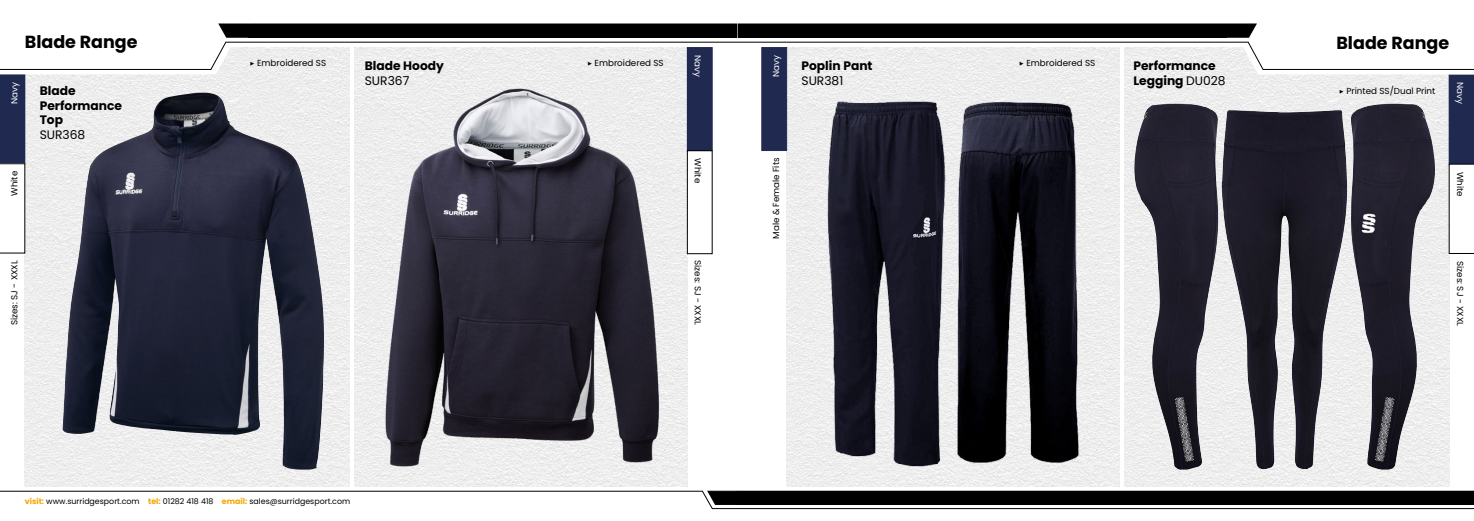
<style>
.page{position:relative;width:1474px;height:521px;background:#fff}
.page>*{position:absolute;margin:0;border:0;box-sizing:border-box;transform-origin:0 0}
.t1{font:700 17.5px "Poppins";color:#000}
.t2{font:700 12.25px/14.9px "Poppins";color:#000}
.t3{font:12.25px "Poppins";color:#000}
.t4{font:8.75px "Poppins";color:#000}
.t5{font:8.75px "Poppins";color:#fff}
.t6{font:7.88px "Poppins";color:#000}
.s1{font-family:"Montserrat"}
.s2{font-weight:400}
.s3{font-weight:700;color:#f7a600}
</style>
<div class="page">
<img style="left:25px;top:70px;width:325px;height:416px">
<img style="left:355px;top:70px;width:332px;height:416px">
<img style="left:62px;top:93px;width:264px;height:377px">
<img style="left:368px;top:86px;width:310px;height:395px">
<div style="left:687px;top:47px;width:25px;height:104px;background:#202a51"></div>
<div style="left:687px;top:150px;width:25px;height:104px;border:1px solid #000"></div>
<svg style="left:249px;top:23px;width:487px;height:47px"></svg>
<div style="left:248px;top:24px;width:489px;height:13px;background:#000"></div>
<div style="left:248px;top:24px;width:489px;height:14px;border:1px solid #000"></div>
<svg style="left:0;top:23px;width:249px;height:230px"></svg>
<img style="left:1124px;top:70px;width:325px;height:416px">
<img style="left:786px;top:70px;width:333px;height:416px">
<img style="left:804px;top:89px;width:145px;height:380px">
<img style="left:949px;top:86px;width:137px;height:383px">
<img style="left:1221px;top:110px;width:126px;height:359px">
<img style="left:1133px;top:103px;width:88px;height:366px">
<img style="left:1348px;top:254px;width:88px;height:215px">
<div style="left:761px;top:47px;width:26px;height:104px;background:#202a51;border:1px solid #202a51"></div>
<svg style="left:736px;top:23px;width:489px;height:47px"></svg>
<svg style="left:0;top:490px;width:1473px;height:20px"></svg>
<svg style="left:1225px;top:23px;width:248px;height:231px"></svg>
<div style="left:738px;top:24px;width:488px;height:13px;background:#000"></div>
<div style="left:737px;top:24px;width:490px;height:14px;border:1px solid #000"></div>
<h1 class="t1" style="left:25px;top:32px;width:114px">Blade Range</h1>
<p class="t5" style="left:9px;top:104px;width:23px;rotate:-90deg">Navy</p>
<h2 class="t2" style="left:40px;top:83px;width:84px">Blade<br>Performance<br>Top</h2>
<h2 class="t3" style="left:40px;top:128px;width:47px">SUR368</h2>
<p class="t4" style="left:249px;top:58px;width:78px"><span class="s1">▶</span> Embroidered SS</p>
<h2 class="t2" style="left:365px;top:58px;width:81px">Blade Hoody</h2>
<h2 class="t3" style="left:365px;top:73px;width:46px">SUR367</h2>
<p class="t4" style="left:587px;top:58px;width:78px"><span class="s1">▶</span> Embroidered SS</p>
<p class="t5" style="left:703px;top:55px;width:23px;rotate:90deg">Navy</p>
<p class="t5" style="left:771px;top:77px;width:23px;rotate:-90deg">Navy</p>
<h2 class="t2" style="left:801px;top:58px;width:73px">Poplin Pant</h2>
<h2 class="t3" style="left:801px;top:73px;width:43px">SUR381</h2>
<p class="t4" style="left:1018px;top:58px;width:78px"><span class="s1">▶</span> Embroidered SS</p>
<h2 class="t2" style="left:1133px;top:58px;width:94px">Performance<br>Legging <span class="s2">DU028</span></h2>
<h1 class="t1" style="left:1336px;top:32px;width:114px">Blade Range</h1>
<p class="t4" style="left:1338px;top:85px;width:98px"><span class="s1">▶</span> Printed SS/Dual Print</p>
<p class="t5" style="left:1465px;top:82px;width:23px;rotate:90deg">Navy</p>
<p class="t4" style="left:9px;top:196px;width:26px;rotate:-90deg">White</p>
<p class="t4" style="left:703px;top:158px;width:26px;rotate:90deg">White</p>
<p class="t4" style="left:771px;top:239px;width:83px;rotate:-90deg">Male &amp; Female Fits</p>
<p class="t4" style="left:1465px;top:172px;width:26px;rotate:90deg">White</p>
<p class="t4" style="left:9px;top:325px;width:66px;rotate:-90deg">Sizes: SJ - XXXL</p>
<p class="t4" style="left:703px;top:260px;width:66px;rotate:90deg">Sizes: SJ - XXXL</p>
<p class="t4" style="left:1465px;top:261px;width:66px;rotate:90deg">Sizes: SJ - XXXL</p>
<p class="t6" style="left:25px;top:497px;width:327px"><span class="s3">visit:</span> www.surridgesport.com <span class="s3">tel:</span> 01282 418 418 <span class="s3">email:</span> sales@surridgesport.com</p>
</div>
